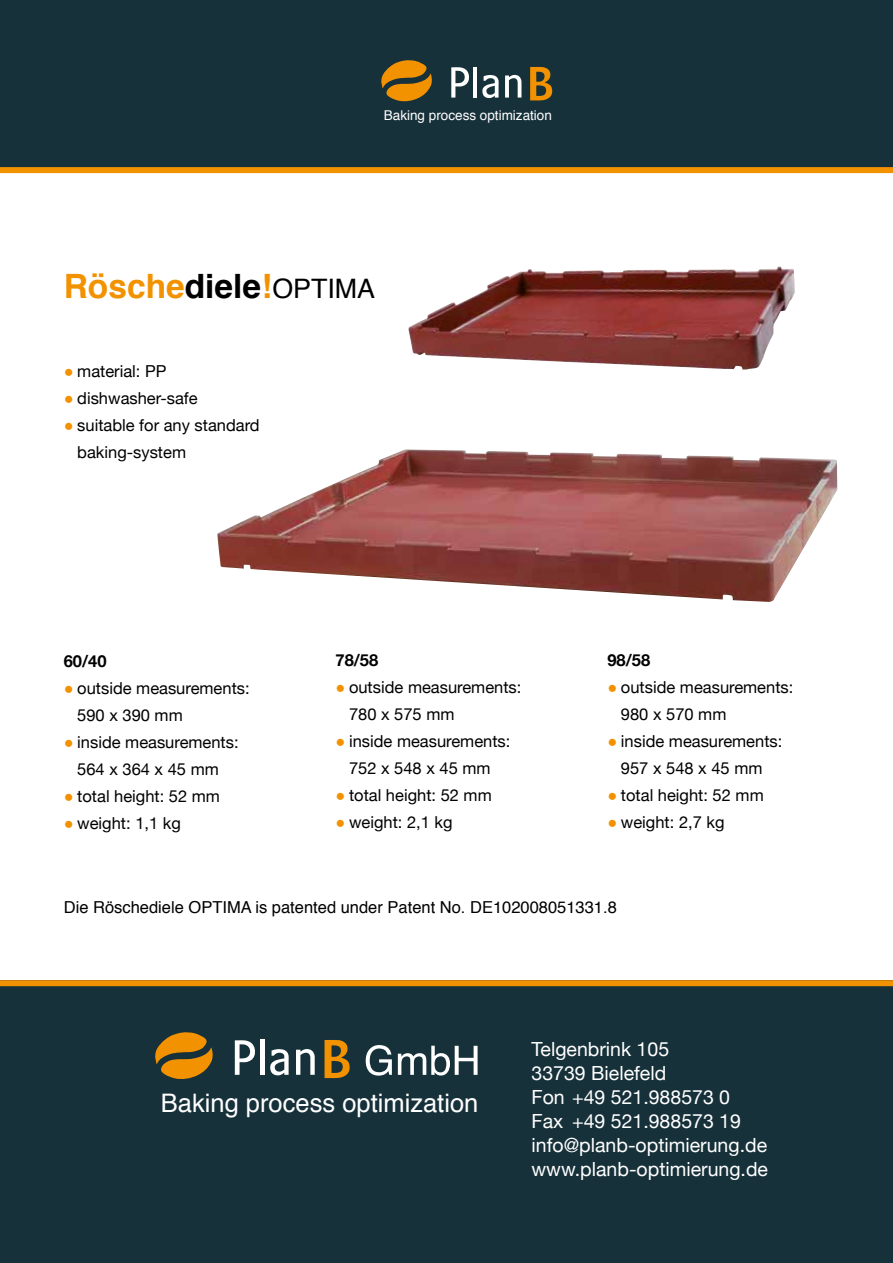
<style>
.page{position:relative;width:893px;height:1263px;background:#fff}
.page>*{position:absolute;margin:0;border:0;box-sizing:border-box;transform-origin:0 0}
.t1{font:700 33.45px "Helvetica";color:#f39200}
.t2{font:25.5px "Helvetica";color:#fff}
.t3{font:19.5px/24px "Helvetica Neue";color:#fff}
.t4{font:16.5px/27px "Helvetica Neue";color:#000}
.t5{font:16.5px "Helvetica";color:#000}
.t6{font:700 16.5px "Helvetica Neue";color:#000}
.t7{font:13.5px "Helvetica";color:#fff}
.s1{color:#000}
.s2{font-weight:400;font-size:26.85px;color:#000}
.s3{font-family:"Palatino";font-weight:700;color:#f39200}
</style>
<div class="page">
<div style="left:0;top:980px;width:893px;height:283px;background:#17313a"></div>
<img style="left:217px;top:449px;width:620px;height:153px">
<img style="left:408px;top:266px;width:387px;height:104px">
<div style="left:0;top:0;width:893px;height:172px;background:#17313a"></div>
<div style="left:0;top:167px;width:893px;height:6px;background:#f39200"></div>
<div style="left:0;top:980px;width:893px;height:6px;background:#f39200"></div>
<svg style="left:155px;top:1032px;width:58px;height:47px"></svg>
<svg style="left:325px;top:1040px;width:25px;height:38px"></svg>
<svg style="left:296px;top:1049px;width:19px;height:26px"></svg>
<svg style="left:270px;top:1049px;width:19px;height:27px"></svg>
<svg style="left:235px;top:1040px;width:20px;height:35px"></svg>
<hr style="left:260px;top:1040px;width:4px;height:35px;background:#fff">
<svg style="left:366px;top:1045px;width:112px;height:30px"></svg>
<svg style="left:381px;top:60px;width:51px;height:42px"></svg>
<svg style="left:530px;top:67px;width:22px;height:33px"></svg>
<svg style="left:505px;top:74px;width:16px;height:24px"></svg>
<svg style="left:482px;top:75px;width:17px;height:23px"></svg>
<svg style="left:451px;top:67px;width:18px;height:31px"></svg>
<hr style="left:473px;top:67px;width:4px;height:31px;background:#fff">
<p class="t7" style="left:384px;top:104px;width:170px">Baking process optimization</p>
<h1 class="t1" style="left:64px;top:260px;width:313px">Rösche<span class="s1">diele</span>!<span class="s2">OPTIMA</span></h1>
<p class="t4" style="left:64px;top:359px;width:104px"><span class="s3">●</span> material: PP</p>
<p class="t4" style="left:64px;top:386px;width:135px"><span class="s3">●</span> dishwasher-safe</p>
<p class="t4" style="left:77px;top:413px;width:184px;text-indent:-13px"><span class="s3">●</span> suitable for any standard baking-system</p>
<p class="t6" style="left:64px;top:648px;width:44px">60/40</p>
<p class="t4" style="left:77px;top:675px;width:174px;text-indent:-13px"><span class="s3">●</span> outside measurements:<br>590 x 390 mm</p>
<p class="t4" style="left:64px;top:729px;width:176px;text-align:center"><span class="s3">●</span> inside measurements:<br>564 x 364 x 45 mm</p>
<p class="t4" style="left:64px;top:783px;width:158px"><span class="s3">●</span> total height: 52 mm</p>
<p class="t4" style="left:64px;top:810px;width:119px"><span class="s3">●</span> weight: 1,1 kg</p>
<p class="t6" style="left:335px;top:647px;width:44px">78/58</p>
<p class="t4" style="left:349px;top:674px;width:174px;text-indent:-13px"><span class="s3">●</span> outside measurements:<br>780 x 575 mm</p>
<p class="t4" style="left:335px;top:728px;width:176px;text-align:center"><span class="s3">●</span> inside measurements:<br>752 x 548 x 45 mm</p>
<p class="t4" style="left:335px;top:782px;width:158px"><span class="s3">●</span> total height: 52 mm</p>
<p class="t4" style="left:335px;top:809px;width:119px"><span class="s3">●</span> weight: 2,1 kg</p>
<p class="t6" style="left:607px;top:647px;width:44px">98/58</p>
<p class="t4" style="left:621px;top:674px;width:174px;text-indent:-13px"><span class="s3">●</span> outside measurements:<br>980 x 570 mm</p>
<p class="t4" style="left:607px;top:728px;width:176px;text-align:center"><span class="s3">●</span> inside measurements:<br>957 x 548 x 45 mm</p>
<p class="t4" style="left:607px;top:782px;width:158px"><span class="s3">●</span> total height: 52 mm</p>
<p class="t4" style="left:607px;top:809px;width:119px"><span class="s3">●</span> weight: 2,7 kg</p>
<p class="t5" style="left:64px;top:894px;width:555px">Die Röschediele OPTIMA is patented under Patent No. DE102008051331.8</p>
<h2 class="t2" style="left:161px;top:1083px;width:319px">Baking process optimization</h2>
<p class="t3" style="left:531px;top:1038px;width:238px">Telgenbrink 105<br>33739 Bielefeld<br>Fon +49 521.988573 0<br>Fax +49 521.988573 19 info@planb-optimierung.de www.planb-optimierung.de</p>
</div>
